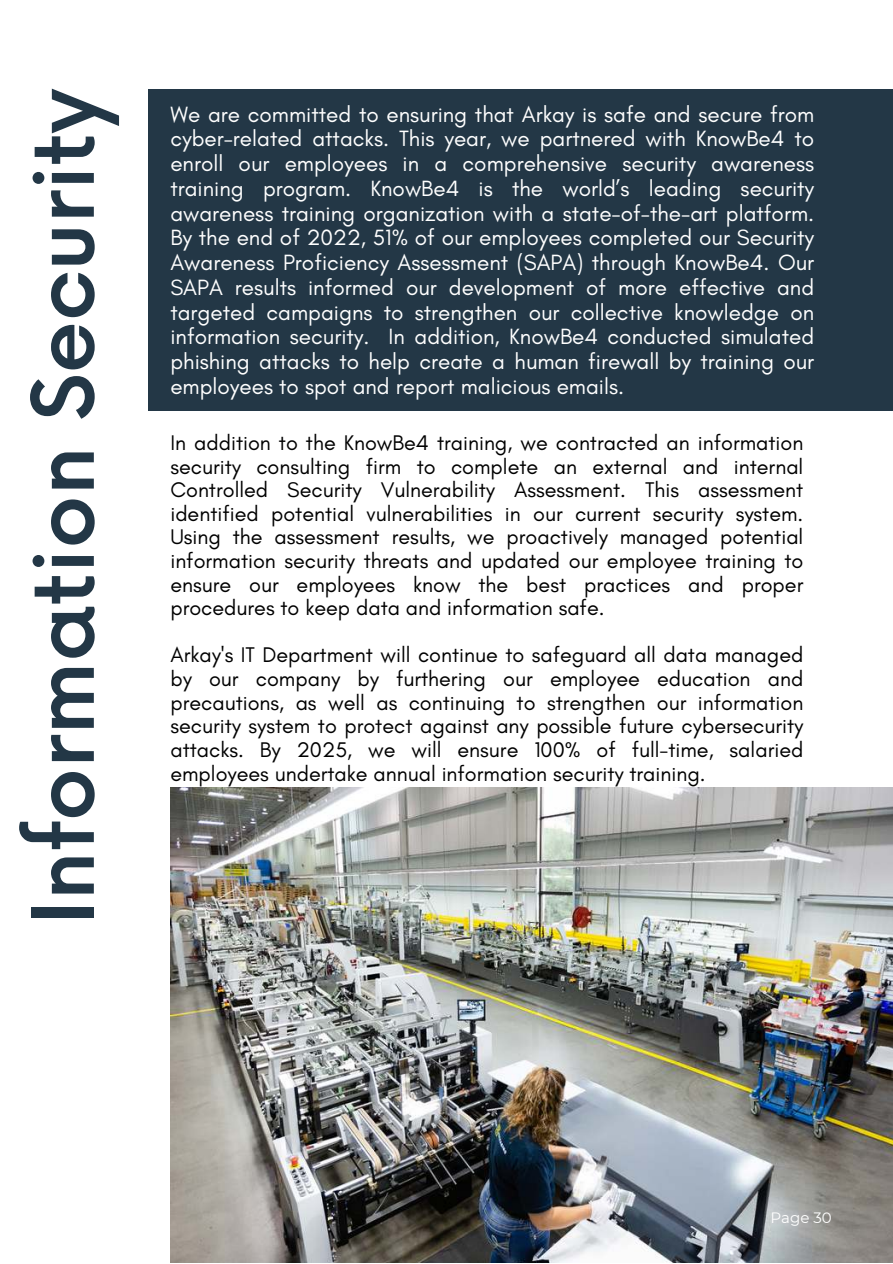
<style>
.page{position:relative;width:893px;height:1264px;background:#fff}
.page>*{position:absolute;margin:0;border:0;box-sizing:border-box;transform-origin:0 0}
.t1{font:500 83.85px "Now";color:#233746}
.t2{font:22.5px/24.8px "Glacial Indifference";color:#fff;text-align:justify}
.t3{font:21.6px/23.5px "Glacial Indifference";color:#000;text-align:justify}
.t4{font:15px "Montserrat";color:#fff}
</style>
<div class="page">
<div style="left:148px;top:89px;width:744px;height:322px;background:#233746"></div>
<img style="left:170px;top:787px;width:722px;height:475px">
<h1 class="t1" style="left:-2px;top:925px;width:838px;rotate:-90deg">Information Security</h1>
<p class="t2" style="left:170px;top:102px;width:645px">We are committed to ensuring that Arkay is safe and secure from cyber-related attacks. This year, we partnered with KnowBe4 to enroll our employees in a comprehensive security awareness training program. KnowBe4 is the world’s leading security awareness training organization with a state-of-the-art platform.<br>By the end of 2022, 51% of our employees completed our Security Awareness Proficiency Assessment (SAPA) through KnowBe4. Our SAPA results informed our development of more effective and targeted campaigns to strengthen our collective knowledge on information security. In addition, KnowBe4 conducted simulated phishing attacks to help create a human firewall by training our employees to spot and report malicious emails.</p>
<p class="t3" style="left:170px;top:431px;width:634px">In addition to the KnowBe4 training, we contracted an information security consulting firm to complete an external and internal Controlled Security Vulnerability Assessment. This assessment identified potential vulnerabilities in our current security system.<br>Using the assessment results, we proactively managed potential information security threats and updated our employee training to ensure our employees know the best practices and proper procedures to keep data and information safe.</p>
<p class="t3" style="left:170px;top:644px;width:634px">Arkay's IT Department will continue to safeguard all data managed by our company by furthering our employee education and precautions, as well as continuing to strengthen our information security system to protect against any possible future cybersecurity attacks. By 2025, we will ensure 100% of full-time, salaried employees undertake annual information security training.</p>
<p class="t4" style="left:770px;top:1207px;width:63px">Page 30</p>
</div>
